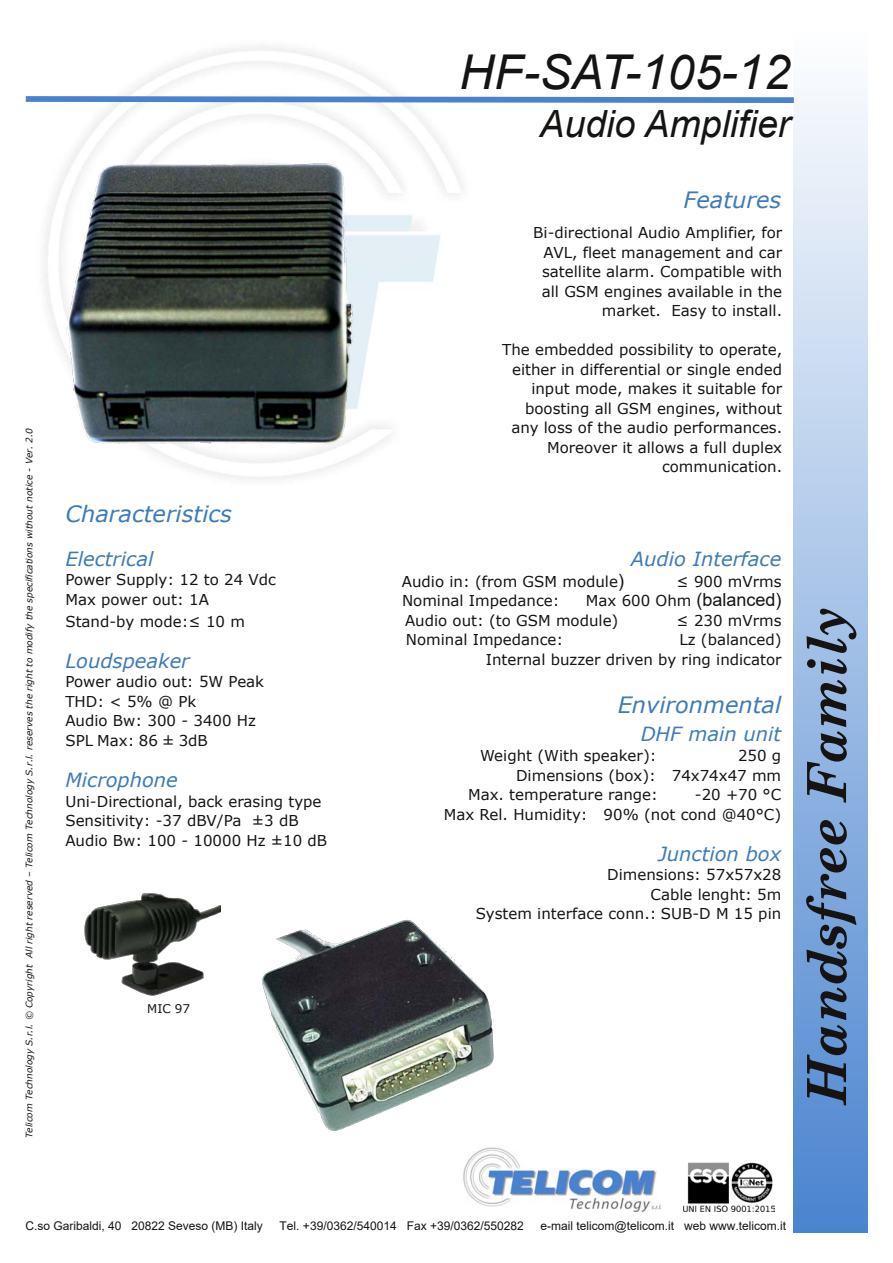
<style>
.page{position:relative;width:893px;height:1263px;background:#fff}
.page>*{position:absolute;margin:0;border:0;box-sizing:border-box;transform-origin:0 0}
.t1{font:italic 700 54px "Century Schoolbook";color:#161413}
.t2{font:italic 48px "Arial";color:#161413}
.t3{font:italic 37.5px "Arial";color:#161413}
.t4{font:italic 22.5px "Verdana";color:#3d7bb9}
.t5{font:italic 19.5px "Verdana";color:#3d7bb9}
.t6{font:18px "Arial";color:#161413}
.t7{font:15px/19.5px "Verdana";color:#161413;text-align:right}
.t8{font:12px "Arial";color:#161413}
.t9{font:12px "Verdana";color:#161413}
.t10{font:italic 9px "Verdana";color:#161413}
.s1{font-family:"Arial";font-size:18px}
.s2{font-family:"Verdana";font-size:15px}
</style>
<div class="page">
<img style="left:44px;top:46px;width:419px;height:434px">
<div style="left:794px;top:20px;width:73px;height:1212px;background:linear-gradient(to bottom,#fff,#4a84cf)"></div>
<svg style="left:25px;top:93px;width:775px;height:13px"></svg>
<img style="left:463px;top:1147px;width:199px;height:65px">
<img style="left:683px;top:1162px;width:91px;height:50px">
<img style="left:65px;top:159px;width:292px;height:287px">
<img style="left:84px;top:894px;width:137px;height:102px">
<img style="left:262px;top:918px;width:232px;height:213px">
<p class="t10" style="left:23px;top:1138px;width:712px;rotate:-90deg">Telicom Technology S.r.l. © Copyright All right reserved – Telicom Technology S.r.l. reserves the right to modify the specifications without notice - Ver. 2.0</p>
<h3 class="t4" style="left:65px;top:498px;width:168px">Characteristics</h3>
<h3 class="t5" style="left:65px;top:546px;width:90px">Electrical</h3>
<p class="t7" style="left:65px;top:570px;width:212px;text-align:left">Power Supply: 12 to 24 Vdc<br>Max power out: 1A</p>
<p class="t7" style="left:65px;top:612px;width:181px">Stand-by mode:≤ 10 m</p>
<h3 class="t5" style="left:65px;top:648px;width:126px">Loudspeaker</h3>
<p class="t7" style="left:65px;top:672px;width:200px;text-align:left">Power audio out: 5W Peak<br>THD: &lt; 5% @ Pk<br>Audio Bw: 300 - 3400 Hz<br>SPL Max: 86 ± 3dB</p>
<h3 class="t5" style="left:65px;top:767px;width:114px">Microphone</h3>
<p class="t7" style="left:65px;top:791px;width:263px;text-align:left">Uni-Directional, back erasing type<br>Sensitivity: -37 dBV/Pa ±3 dB<br>Audio Bw: 100 - 10000 Hz ±10 dB</p>
<p class="t9" style="left:147px;top:1000px;width:45px">MIC 97</p>
<h2 class="t2" style="left:460px;top:41px;width:332px">HF-SAT-105-12</h2>
<h3 class="t3" style="left:540px;top:99px;width:252px">Audio Amplifier</h3>
<h3 class="t4" style="left:684px;top:184px;width:99px">Features</h3>
<p class="t7" style="left:533px;top:223px;width:250px">Bi-directional Audio Amplifier, for<br>AVL, fleet management and car satellite alarm. Compatible with all GSM engines available in the market. Easy to install.</p>
<p class="t7" style="left:502px;top:340px;width:282px">The embedded possibility to operate, either in differential or single ended input mode, makes it suitable for boosting all GSM engines, without any loss of the audio performances.<br>Moreover it allows a full duplex communication.</p>
<h3 class="t5" style="left:631px;top:545px;width:152px">Audio Interface</h3>
<p class="t7" style="left:402px;top:571px;width:224px">Audio in: (from GSM module<span class="s1">)</span></p>
<p class="t7" style="left:676px;top:571px;width:107px">≤ 900 mVrms</p>
<p class="t7" style="left:402px;top:591px;width:159px">Nominal Impedance:</p>
<p class="t6" style="left:586px;top:587px;width:197px"><span class="s2">Max 600 Ohm</span> (balanced)</p>
<p class="t7" style="left:405px;top:610px;width:215px">Audio out: (to GSM module)</p>
<p class="t7" style="left:676px;top:610px;width:107px">≤ 230 mVrms</p>
<p class="t7" style="left:406px;top:630px;width:159px">Nominal Impedance:</p>
<p class="t7" style="left:486px;top:630px;width:297px">Lz (balanced)<br>Internal buzzer driven by ring indicator</p>
<h3 class="t4" style="left:618px;top:689px;width:165px">Environmental</h3>
<h3 class="t5" style="left:641px;top:721px;width:142px">DHF main unit</h3>
<p class="t7" style="left:480px;top:746px;width:178px">Weight (With speaker):</p>
<p class="t7" style="left:738px;top:746px;width:45px">250 g</p>
<p class="t7" style="left:516px;top:765px;width:267px">Dimensions (box): 74x74x47 mm</p>
<p class="t7" style="left:468px;top:785px;width:191px">Max. temperature range:</p>
<p class="t7" style="left:444px;top:785px;width:339px">-20 +70 °C<br>Max Rel. Humidity: 90% (not cond @40°C)</p>
<h3 class="t5" style="left:658px;top:840px;width:125px">Junction box</h3>
<p class="t7" style="left:476px;top:865px;width:307px">Dimensions: 57x57x28<br>Cable lenght: 5m<br>System interface conn.: SUB-D M 15 pin</p>
<h1 class="t1" style="left:785px;top:1105px;width:503px;rotate:-90deg">Handsfree Family</h1>
<p class="t8" style="left:26px;top:1218px;width:239px">C.so Garibaldi, 40 20822 Seveso (MB) Italy</p>
<p class="t8" style="left:280px;top:1218px;width:246px">Tel. +39/0362/540014 Fax +39/0362/550282</p>
<p class="t8" style="left:540px;top:1218px;width:247px">e-mail telicom@telicom.it web www.telicom.it</p>
</div>
